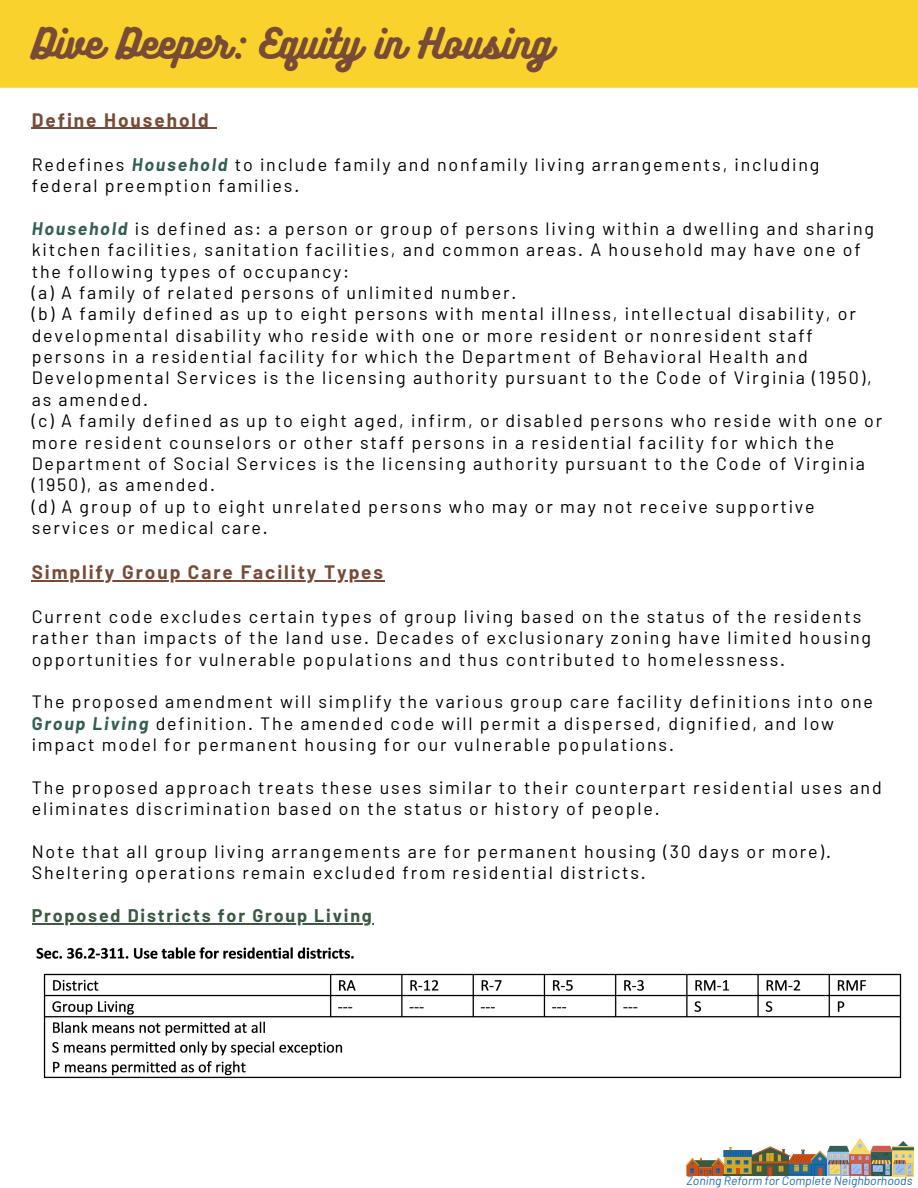
<style>
.page{position:relative;width:918px;height:1188px;background:#fff}
.page>*{position:absolute;margin:0;border:0;box-sizing:border-box;transform-origin:0 0}
.t1{font:37.2px "Bukhari Script";color:#784b38}
.t2{font:700 19.05px "Barlow";letter-spacing:.1em;color:#784b38}
.t3{font:17.85px/21.3px "Barlow";letter-spacing:.1em;color:#000}
.t4{font:700 17.85px "Barlow";letter-spacing:.1em;color:#3c5942}
.t5{font:italic 12.15px "Barlow";color:#1d6caa}
.s1{font-weight:700;font-style:italic;color:#345f55}
.s2{font-weight:700;color:#345f55}
</style>
<div class="page">
<svg style="left:685px;top:1138px;width:229px;height:38px"></svg>
<div style="left:0;top:0;width:918px;height:88px;background:#fad22d"></div>
<hr style="left:32px;top:128px;width:179px;height:1px;background:#784b38">
<hr style="left:32px;top:580px;width:353px;height:1px;background:#784b38">
<hr style="left:32px;top:923px;width:342px;height:1px;background:#3c5942">
<img style="left:36px;top:947px;width:866px;height:132px">
<h1 class="t1" style="left:32px;top:19px;width:522px">Dive Deeper: Equity in Housing</h1>
<p class="t2" style="left:32px;top:108px;width:179px">Define Household</p>
<p class="t3" style="left:32px;top:153px;width:789px">Redefines <span class="s1">Household</span> to include family and nonfamily living arrangements, including federal preemption families.</p>
<p class="t3" style="left:32px;top:217px;width:852px"><span class="s1">Household</span> is defined as: a person or group of persons living within a dwelling and sharing kitchen facilities, sanitation facilities, and common areas. A household may have one of the following types of occupancy:<br>(a) A family of related persons of unlimited number.<br>(b) A family defined as up to eight persons with mental illness, intellectual disability, or developmental disability who reside with one or more resident or nonresident staff persons in a residential facility for which the Department of Behavioral Health and Developmental Services is the licensing authority pursuant to the Code of Virginia (1950), as amended.<br>(c) A family defined as up to eight aged, infirm, or disabled persons who reside with one or more resident counselors or other staff persons in a residential facility for which the Department of Social Services is the licensing authority pursuant to the Code of Virginia (1950), as amended.<br>(d) A group of up to eight unrelated persons who may or may not receive supportive services or medical care.</p>
<p class="t2" style="left:32px;top:560px;width:353px">Simplify Group Care Facility Types</p>
<p class="t3" style="left:32px;top:605px;width:841px">Current code excludes certain types of group living based on the status of the residents rather than impacts of the land use. Decades of exclusionary zoning have limited housing opportunities for vulnerable populations and thus contributed to homelessness.</p>
<p class="t3" style="left:32px;top:691px;width:843px">The proposed amendment will simplify the various group care facility definitions into one<br><span class="s2">G</span><span class="s1">roup Living</span> definition. The amended code will permit a dispersed, dignified, and low impact model for permanent housing for our vulnerable populations.</p>
<p class="t3" style="left:32px;top:776px;width:852px">The proposed approach treats these uses similar to their counterpart residential uses and eliminates discrimination based on the status or history of people.</p>
<p class="t3" style="left:32px;top:840px;width:801px">Note that all group living arrangements are for permanent housing (30 days or more).<br>Sheltering operations remain excluded from residential districts.</p>
<p class="t4" style="left:32px;top:904px;width:342px">Proposed Districts for Group Living</p>
<p class="t5" style="left:686px;top:1173px;width:227px">Zoning Reform for Complete Neighborhoods</p>
</div>
